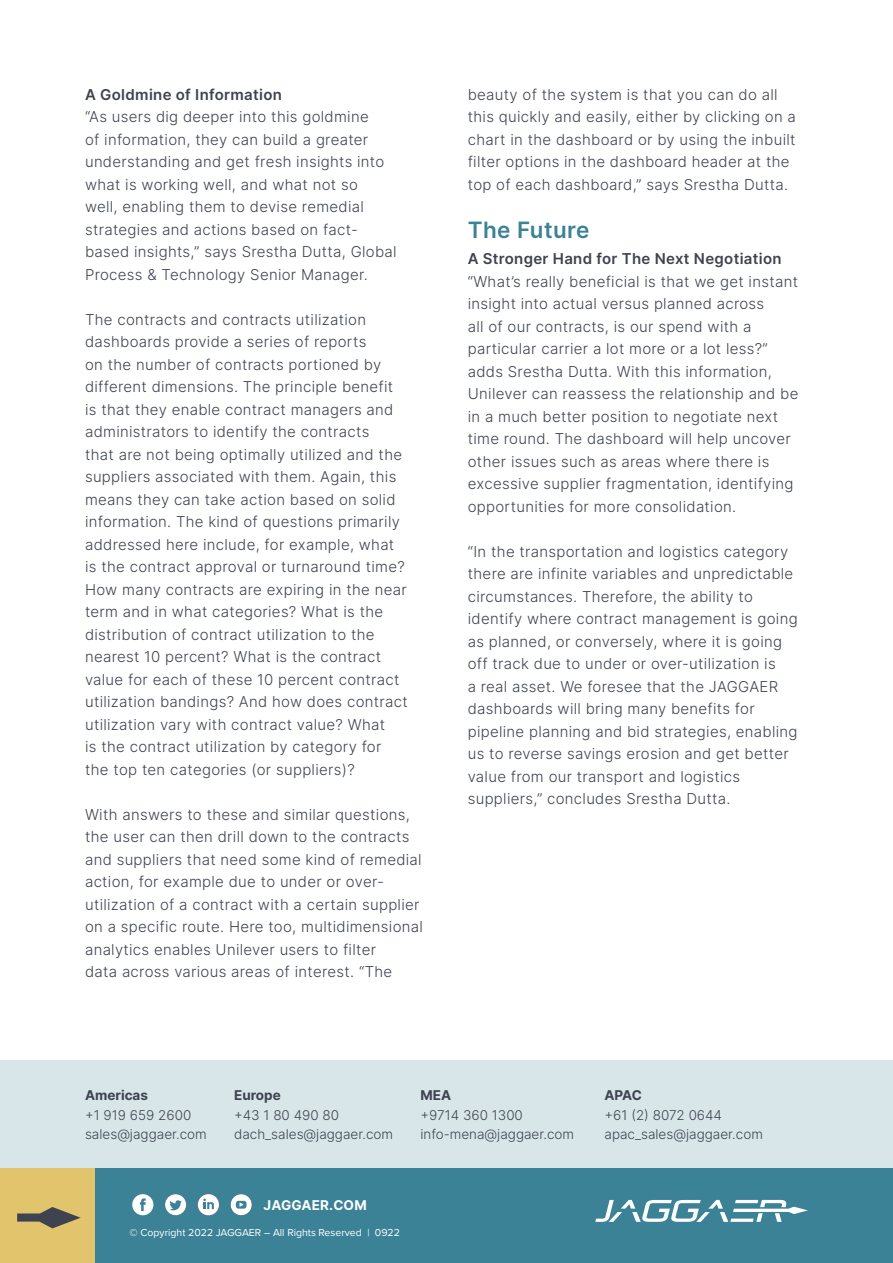
<style>
.page{position:relative;width:893px;height:1263px;background:#fff}
.page>*{position:absolute;margin:0;border:0;box-sizing:border-box;transform-origin:0 0}
.t1{font:600 22.5px "Inter";letter-spacing:.02em;color:#3c8296}
.t2{font:300 15px/22.5px "Inter";letter-spacing:.02em;color:#3e434f}
.t3{font:600 15px "Inter";letter-spacing:.02em;color:#3e434f}
.t4{font:300 13.5px/19.5px "Inter";color:#3e434f}
.t5{font:700 13.5px "Inter";color:#3e434f}
.t6{font:700 13.5px "Inter";letter-spacing:.01em;color:#fff}
.t7{font:10.5px "Proxima Nova";color:#fff}
</style>
<div class="page">
<div style="left:0;top:1060px;width:893px;height:108px;background:#d8e6ea"></div>
<div style="left:95px;top:1168px;width:798px;height:95px;background:#3c8296"></div>
<div style="left:0;top:1168px;width:95px;height:95px;background:#e2c46d"></div>
<svg style="left:17px;top:1207px;width:64px;height:21px"></svg>
<div style="left:231px;top:1194px;width:21px;height:21px;background:#fff;border-radius:50%"></div>
<svg style="left:236px;top:1201px;width:11px;height:7px"></svg>
<svg style="left:240px;top:1202px;width:3px;height:5px"></svg>
<div style="left:165px;top:1194px;width:21px;height:21px;background:#fff;border-radius:50%"></div>
<svg style="left:169px;top:1200px;width:13px;height:10px"></svg>
<div style="left:198px;top:1194px;width:21px;height:21px;background:#fff;border-radius:50%"></div>
<svg style="left:203px;top:1198px;width:11px;height:11px"></svg>
<svg style="left:595px;top:1200px;width:213px;height:22px"></svg>
<div style="left:132px;top:1194px;width:21px;height:21px;background:#fff;border-radius:50%"></div>
<svg style="left:140px;top:1198px;width:6px;height:13px"></svg>
<p class="t3" style="left:85px;top:83px;width:198px">A Goldmine of Information</p>
<p class="t2" style="left:85px;top:105px;width:313px">“As users dig deeper into this goldmine<br>of information, they can build a greater understanding and get fresh insights into what is working well, and what not so<br>well, enabling them to devise remedial strategies and actions based on fact&shy;based insights,” says Srestha Dutta, Global Process &amp; Technology Senior Manager.</p>
<p class="t2" style="left:85px;top:308px;width:324px">The contracts and contracts utilization dashboards provide a series of reports<br>on the number of contracts portioned by different dimensions. The principle benefit is that they enable contract managers and administrators to identify the contracts<br>that are not being optimally utilized and the suppliers associated with them. Again, this means they can take action based on solid information. The kind of questions primarily addressed here include, for example, what is the contract approval or turnaround time?<br>How many contracts are expiring in the near term and in what categories? What is the distribution of contract utilization to the nearest 10 percent? What is the contract value for each of these 10 percent contract utilization bandings? And how does contract utilization vary with contract value? What<br>is the contract utilization by category for the top ten categories (or suppliers)?</p>
<p class="t2" style="left:85px;top:803px;width:339px">With answers to these and similar questions, the user can then drill down to the contracts and suppliers that need some kind of remedial action, for example due to under or over&shy;utilization of a contract with a certain supplier on a specific route. Here too, multidimensional analytics enables Unilever users to filter<br>data across various areas of interest. “The</p>
<p class="t2" style="left:468px;top:83px;width:330px">beauty of the system is that you can do all this quickly and easily, either by clicking on a chart in the dashboard or by using the inbuilt filter options in the dashboard header at the top of each dashboard,” says Srestha Dutta.</p>
<h1 class="t1" style="left:468px;top:213px;width:123px">The Future</h1>
<p class="t3" style="left:468px;top:248px;width:315px">A Stronger Hand for The Next Negotiation</p>
<p class="t2" style="left:468px;top:270px;width:332px">“What’s really beneficial is that we get instant insight into actual versus planned across<br>all of our contracts, is our spend with a particular carrier a lot more or a lot less?” adds Srestha Dutta. With this information, Unilever can reassess the relationship and be in a much better position to negotiate next time round. The dashboard will help uncover other issues such as areas where there is excessive supplier fragmentation, identifying opportunities for more consolidation.</p>
<p class="t2" style="left:468px;top:540px;width:331px">“In the transportation and logistics category there are infinite variables and unpredictable circumstances. Therefore, the ability to identify where contract management is going as planned, or conversely, where it is going off track due to under or over-utilization is<br>a real asset. We foresee that the JAGGAER dashboards will bring many benefits for pipeline planning and bid strategies, enabling us to reverse savings erosion and get better value from our transport and logistics suppliers,” concludes Srestha Dutta.</p>
<p class="t5" style="left:85px;top:1085px;width:65px">Americas</p>
<p class="t4" style="left:85px;top:1105px;width:123px">+1 919 659 2600 sales@jaggaer.com</p>
<p class="t5" style="left:234px;top:1085px;width:48px">Europe</p>
<p class="t4" style="left:234px;top:1105px;width:160px">+43 1 80 490 80 dach_sales@jaggaer.com</p>
<p class="t5" style="left:420px;top:1085px;width:32px">MEA</p>
<p class="t4" style="left:420px;top:1105px;width:155px">+9714 360 1300 info-mena@jaggaer.com</p>
<p class="t6" style="left:263px;top:1195px;width:105px">JAGGAER.COM</p>
<p class="t7" style="left:130px;top:1225px;width:272px">© Copyright 2022 JAGGAER – All Rights Reserved | 0922</p>
<p class="t5" style="left:604px;top:1085px;width:39px">APAC</p>
<p class="t4" style="left:604px;top:1105px;width:160px">+61 (2) 8072 0644 apac_sales@jaggaer.com</p>
</div>
